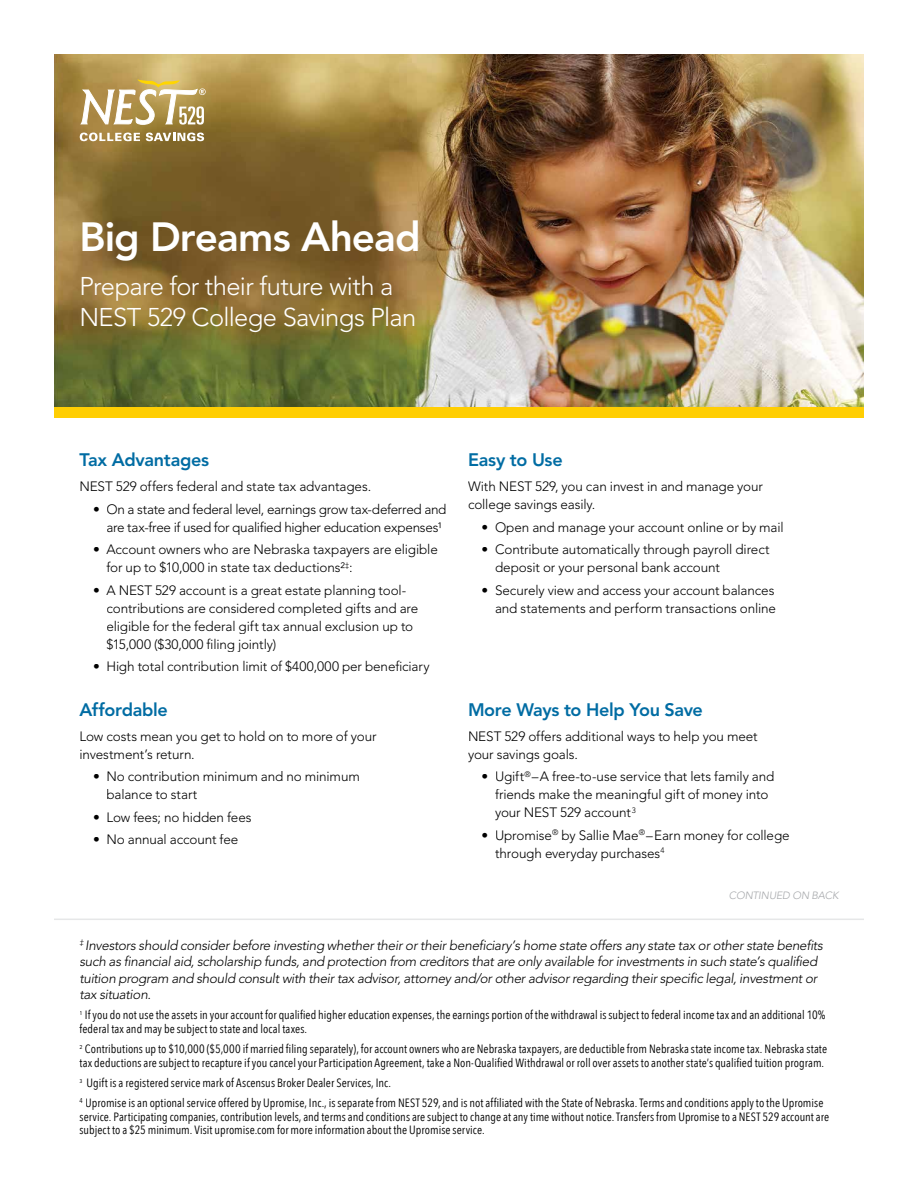
<style>
.page{position:relative;width:918px;height:1188px;background:#fff}
.page>*{position:absolute;margin:0;border:0;box-sizing:border-box;transform-origin:0 0}
.t1{font:800 40.5px "Avenir";letter-spacing:-.025em;color:#fff}
.t2{font:300 25.5px/31.5px "Avenir";letter-spacing:-.025em;color:#fff}
.t3{font:800 18px "Avenir";letter-spacing:-.02em;color:#006ca3}
.t4{font:300 13.5px/18px "Avenir";letter-spacing:-.01em;color:#000}
.t5{font:italic 300 13.5px/16.5px "Avenir";letter-spacing:-.02em;color:#000}
.t6{font:12px/13.5px "Avenir Next Condensed";letter-spacing:.005em;color:#000}
.t7{font:italic 300 10.5px "Avenir";letter-spacing:-.015em;color:#a7a9ac}
</style>
<div class="page">
<img style="left:54px;top:54px;width:810px;height:353px">
<hr style="left:54px;top:919px;width:810px;height:1px;background:#e6e7e8">
<div style="left:54px;top:407px;width:810px;height:11px;background:#ffce03"></div>
<svg style="left:80px;top:133px;width:60px;height:8px"></svg>
<svg style="left:146px;top:133px;width:58px;height:8px"></svg>
<svg style="left:79px;top:79px;width:127px;height:46px"></svg>
<h1 class="t1" style="left:80px;top:213px;width:343px">Big Dreams Ahead</h1>
<h2 class="t2" style="left:80px;top:270px;width:338px">Prepare for their future with a<br>NEST 529 College Savings Plan</h2>
<h3 class="t3" style="left:80px;top:450px;width:131px">Tax Advantages</h3>
<p class="t4" style="left:80px;top:478px;width:293px">NEST 529 offers federal and state tax advantages.</p>
<p class="t4" style="left:106px;top:500px;width:342px;text-indent:-14px">• On a state and federal level, earnings grow tax-deferred and are tax-free if used for qualified higher education expenses¹</p>
<p class="t4" style="left:106px;top:541px;width:333px;text-indent:-14px">• Account owners who are Nebraska taxpayers are eligible for up to $10,000 in state tax deductions²<sup>‡</sup>:</p>
<p class="t4" style="left:106px;top:581px;width:313px;text-indent:-14px">• A NEST 529 account is a great estate planning tool&shy;contributions are considered completed gifts and are eligible for the federal gift tax annual exclusion up to $15,000 ($30,000 filing jointly)</p>
<p class="t4" style="left:93px;top:658px;width:338px">• High total contribution limit of $400,000 per beneficiary</p>
<h3 class="t3" style="left:80px;top:699px;width:90px">Affordable</h3>
<p class="t4" style="left:80px;top:727px;width:299px">Low costs mean you get to hold on to more of your investment’s return.</p>
<p class="t4" style="left:106px;top:768px;width:255px;text-indent:-14px">• No contribution minimum and no minimum balance to start</p>
<p class="t4" style="left:93px;top:808px;width:160px">• Low fees; no hidden fees</p>
<p class="t4" style="left:93px;top:831px;width:147px">• No annual account fee</p>
<h3 class="t3" style="left:468px;top:450px;width:96px">Easy to Use</h3>
<p class="t4" style="left:468px;top:478px;width:297px">With NEST 529, you can invest in and manage your college savings easily.</p>
<p class="t4" style="left:482px;top:518px;width:304px">• Open and manage your account online or by mail</p>
<p class="t4" style="left:495px;top:541px;width:276px;text-indent:-14px">• Contribute automatically through payroll direct deposit or your personal bank account</p>
<p class="t4" style="left:482px;top:581px;width:296px;text-align:right">• Securely view and access your account balances and statements and perform transactions online</p>
<h3 class="t3" style="left:468px;top:699px;width:236px">More Ways to Help You Save</h3>
<p class="t4" style="left:468px;top:727px;width:291px">NEST 529 offers additional ways to help you meet your savings goals.</p>
<p class="t4" style="left:495px;top:768px;width:281px;text-indent:-14px">• Ugift<sup>®</sup> – A free-to-use service that lets family and friends make the meaningful gift of money into your NEST 529 account<sup>3</sup></p>
<p class="t4" style="left:495px;top:826px;width:296px;text-indent:-14px">• Upromise<sup>®</sup> by Sallie Mae<sup>®</sup> – Earn money for college through everyday purchases<sup>4</sup></p>
<p class="t7" style="left:729px;top:890px;width:111px">CONTINUED ON BACK</p>
<p class="t5" style="left:80px;top:937px;width:745px"><sup>‡</sup> Investors should consider before investing whether their or their beneficiary’s home state offers any state tax or other state benefits such as financial aid, scholarship funds, and protection from creditors that are only available for investments in such state’s qualified tuition program and should consult with their tax advisor, attorney and/or other advisor regarding their specific legal, investment or tax situation.</p>
<p class="t6" style="left:80px;top:1008px;width:747px"><sup>1</sup> If you do not use the assets in your account for qualified higher education expenses, the earnings portion of the withdrawal is subject to federal income tax and an additional 10% federal tax and may be subject to state and local taxes.</p>
<p class="t6" style="left:80px;top:1041px;width:749px"><sup>2</sup> Contributions up to $10,000 ($5,000 if married filing separately), for account owners who are Nebraska taxpayers, are deductible from Nebraska state income tax. Nebraska state tax deductions are subject to recapture if you cancel your Participation Agreement, take a Non-Qualified Withdrawal or roll over assets to another state’s qualified tuition program.</p>
<p class="t6" style="left:80px;top:1072px;width:745px;line-height:20.2px"><sup>3</sup> Ugift is a registered service mark of Ascensus Broker Dealer Services, Inc.<br><sup>4</sup> Upromise is an optional service offered by Upromise, Inc., is separate from NEST 529, and is not affiliated with the State of Nebraska. Terms and conditions apply to the Upromise</p>
<p class="t6" style="left:80px;top:1109px;width:751px">service. Participating companies, contribution levels, and terms and conditions are subject to change at any time without notice. Transfers from Upromise to a NEST 529 account are subject to a $25 minimum. Visit upromise.com for more information about the Upromise service.</p>
</div>
